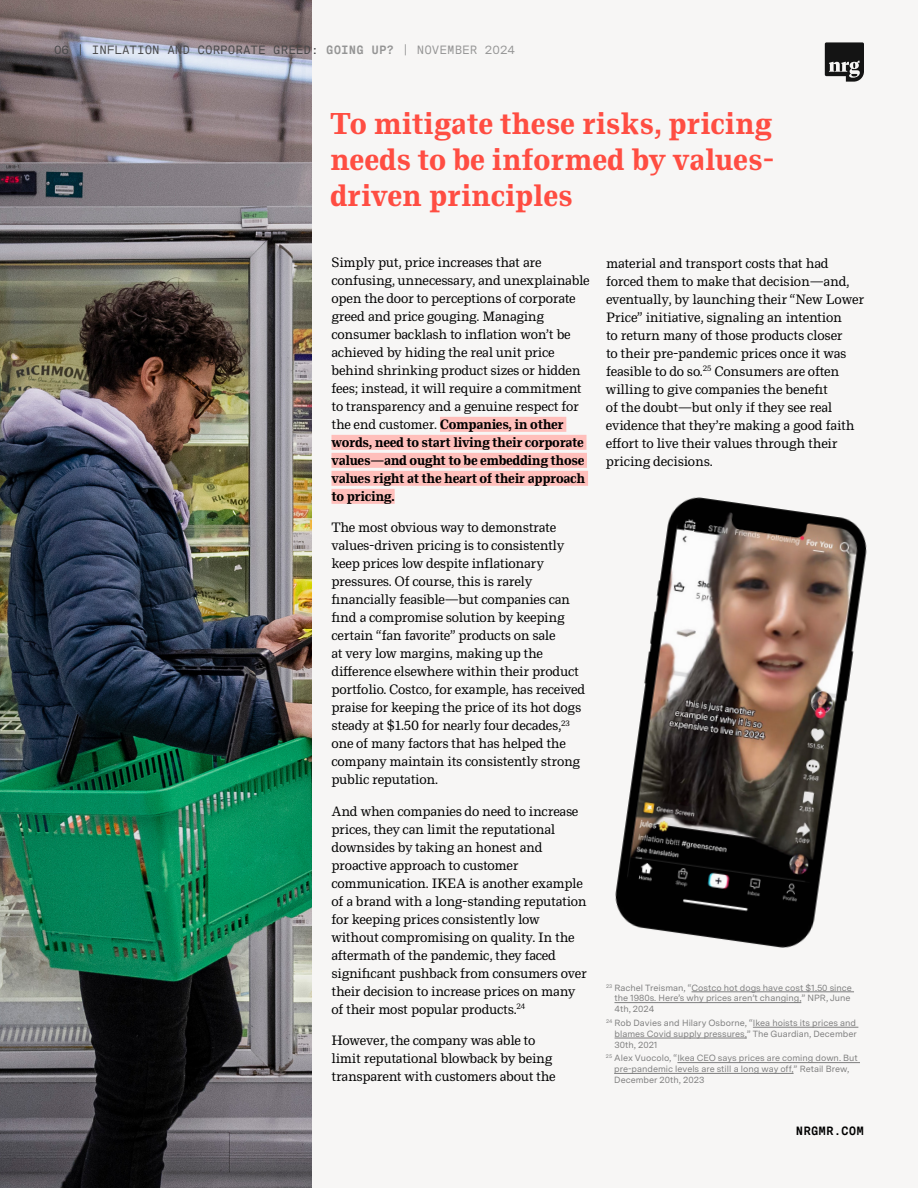
<style>
.page{position:relative;width:918px;height:1188px;background:#f7f6f5}
.page>*{position:absolute;margin:0;border:0;box-sizing:border-box;transform-origin:0 0}
.t1{font:700 30px/36px "Messina Modern";color:#ff4d42;text-align:justify}
.t2{font:13.5px/18px "Messina Modern";letter-spacing:-.02em;color:#000}
.t3{font:12px "Messina Sans Mono";color:#474749}
.t4{font:12px "Messina Sans Mono";color:#959595}
.t5{font:700 12px "Messina Sans Mono";color:#000}
.t6{font:9px/10.8px "Messina Sans";color:#7e7e7e}
.s1{font-weight:700}
</style>
<div class="page">
<svg style="left:825px;top:42px;width:39px;height:40px"></svg>
<img style="left:0;top:0;width:312px;height:1188px">
<div style="left:440px;top:417px;width:126px;height:15px;background:#ffbfbb"></div>
<div style="left:332px;top:435px;width:255px;height:15px;background:#ffbfbb"></div>
<div style="left:332px;top:453px;width:255px;height:15px;background:#ffbfbb"></div>
<div style="left:332px;top:471px;width:256px;height:15px;background:#ffbfbb"></div>
<div style="left:332px;top:489px;width:63px;height:15px;background:#ffbfbb"></div>
<hr style="left:692px;top:992px;width:162px;height:1px;background:#7e7e7e">
<hr style="left:614px;top:1002px;width:187px;height:1px;background:#7e7e7e">
<hr style="left:753px;top:1027px;width:105px;height:1px;background:#7e7e7e">
<hr style="left:615px;top:1038px;width:132px;height:1px;background:#7e7e7e">
<hr style="left:677px;top:1062px;width:183px;height:1px;background:#7e7e7e">
<hr style="left:614px;top:1073px;width:180px;height:1px;background:#7e7e7e">
<img style="left:615px;top:497px;width:252px;height:451px">
<p class="t3" style="left:54px;top:41px;width:266px">06 | INFLATION AND CORPORATE GREED:</p>
<p class="t4" style="left:326px;top:41px;width:191px"><span class="s1">GOING UP?</span> | NOVEMBER 2024</p>
<h1 class="t1" style="left:330px;top:104px;width:446px">To mitigate these risks, pricing needs to be informed by values&shy;driven principles</h1>
<p class="t2" style="left:332px;top:253px;width:260px">Simply put, price increases that are confusing, unnecessary, and unexplainable open the door to perceptions of corporate greed and price gouging. Managing consumer backlash to inflation won’t be achieved by hiding the real unit price behind shrinking product sizes or hidden fees; instead, it will require a commitment to transparency and a genuine respect for the end customer. <span class="s1">Companies, in other words, need to start living their corporate values—and ought to be embedding those values right at the heart of their approach to pricing.</span></p>
<p class="t2" style="left:332px;top:518px;width:255px">The most obvious way to demonstrate values-driven pricing is to consistently keep prices low despite inflationary pressures. Of course, this is rarely financially feasible—but companies can find a compromise solution by keeping certain “fan favorite” products on sale<br>at very low margins, making up the difference elsewhere within their product portfolio. Costco, for example, has received praise for keeping the price of its hot dogs steady at $1.50 for nearly four decades,<sup>23 </sup>one of many factors that has helped the company maintain its consistently strong public reputation.</p>
<p class="t2" style="left:332px;top:802px;width:257px">And when companies do need to increase prices, they can limit the reputational downsides by taking an honest and proactive approach to customer communication. IKEA is another example of a brand with a long-standing reputation for keeping prices consistently low without compromising on quality. In the aftermath of the pandemic, they faced significant pushback from consumers over their decision to increase prices on many of their most popular products.<sup>24</sup></p>
<p class="t2" style="left:331px;top:1031px;width:226px">However, the company was able to limit reputational blowback by being transparent with customers about the</p>
<p class="t2" style="left:606px;top:254px;width:260px">material and transport costs that had forced them to make that decision—and, eventually, by launching their “New Lower Price” initiative, signaling an intention<br>to return many of those products closer<br>to their pre-pandemic prices once it was feasible to do so.<sup>25</sup> Consumers are often willing to give companies the benefit<br>of the doubt—but only if they see real evidence that they’re making a good faith effort to live their values through their pricing decisions.</p>
<p class="t6" style="left:614px;top:982px;width:239px;text-indent:-8px"><sup>23</sup> Rachel Treisman, “Costco hot dogs have cost $1.50 since the 1980s. Here’s why prices aren’t changing,” NPR, June<br>4th, 2024</p>
<p class="t6" style="left:615px;top:1017px;width:244px;text-align:justify;text-indent:-9px"><sup>24</sup> Rob Davies and Hilary Osborne, “Ikea hoists its prices and blames Covid supply pressures,” The Guardian, December 30th, 2021</p>
<p class="t6" style="left:614px;top:1053px;width:245px;text-indent:-8px"><sup>25</sup> Alex Vuocolo, “Ikea CEO says prices are coming down. But pre-pandemic levels are still a long way off,” Retail Brew,<br>December 20th, 2023</p>
<p class="t5" style="left:796px;top:1122px;width:70px">NRGMR.COM</p>
</div>
